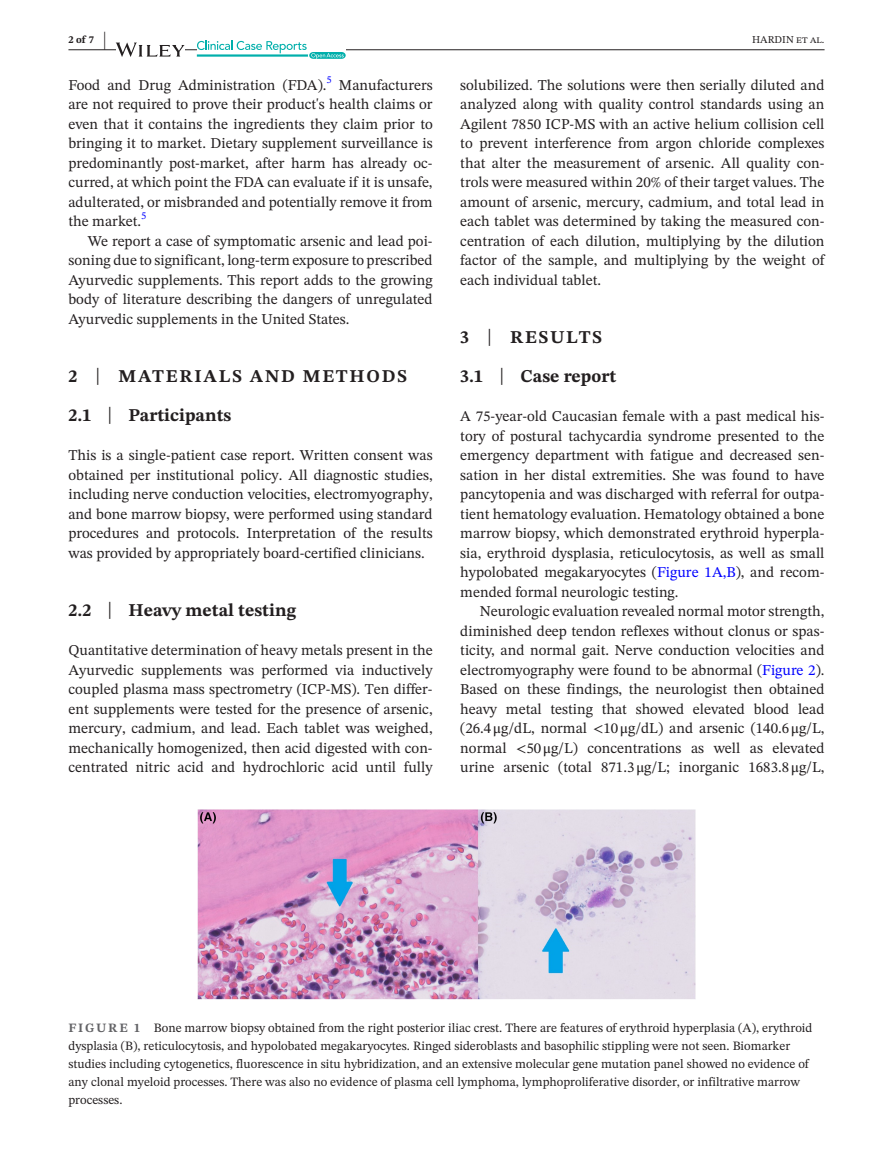
<style>
.page{position:relative;width:893px;height:1174px;background:#fff}
.page>*{position:absolute;margin:0;border:0;box-sizing:border-box;transform-origin:0 0}
.t1{font:700 18px/39px "STIX Two Text";color:#231f20}
.t2{font:700 18px/39px "STIX Two Text";letter-spacing:.1em;color:#231f20}
.t3{font:15px/19.5px "STIX Two Text";color:#231f20;text-align:justify}
.t4{font:12.75px/18px "STIX Two Text";color:#231f20}
.t5{font:10.5px "STIX Two Text";color:#231f20}
.t6{font:700 10.5px "STIX Two Text";color:#231f20}
.t7{font:10.5px "STIX Two Text";color:#00f}
.s1{font-size:21px}
.s2{font-weight:400;font-size:23.7px}
.s3{color:#00f}
.s4{font-family:"STIX"}
.s5{font-weight:700;color:#636366}
</style>
<div class="page">
<hr style="left:68px;top:49px;width:756px;height:1px;background:#231f20">
<svg style="left:116px;top:43px;width:69px;height:14px"></svg>
<svg style="left:197px;top:41px;width:149px;height:18px"></svg>
<img style="left:198px;top:810px;width:497px;height:189px">
<p class="t6" style="left:68px;top:32px;width:39px">2 of 7 <span class="s1">|</span></p>
<p class="t5" style="left:752px;top:32px;width:74px">HARDIN et al.</p>
<p class="t3" style="left:68px;top:75px;width:260px">Food and Drug Administration (FDA).</p>
<p class="t7" style="left:327px;top:72px;width:7px">5</p>
<p class="t3" style="left:68px;top:75px;width:366px;text-indent:270px">Manufacturers are not required to prove their product's health claims or even that it contains the ingredients they claim prior to bringing it to market. Dietary supplement surveillance is predominantly post-market, after harm has already oc&shy;curred, at which point the FDA can evaluate if it is unsafe, adulterated, or misbranded and potentially remove it from the market.</p>
<p class="t3" style="left:460px;top:75px;width:366px">solubilized. The solutions were then serially diluted and analyzed along with quality control standards using an Agilent 7850 ICP-MS with an active helium collision cell to prevent interference from argon chloride complexes that alter the measurement of arsenic. All quality con&shy;trols were measured within 20% of their target values. The amount of arsenic, mercury, cadmium, and total lead in each tablet was determined by taking the measured con&shy;centration of each dilution, multiplying by the dilution factor of the sample, and multiplying by the weight of each individual tablet.</p>
<p class="t7" style="left:141px;top:208px;width:7px">5</p>
<p class="t3" style="left:68px;top:231px;width:366px;text-indent:20px">We report a case of symptomatic arsenic and lead poi&shy;soning due to significant, long-term exposure to prescribed Ayurvedic supplements. This report adds to the growing body of literature describing the dangers of unregulated Ayurvedic supplements in the United States.</p>
<p class="t1" style="left:460px;top:318px;width:157px">3 <span class="s2">|</span> RESULTS<br>3.1 <span class="s2">|</span> Case report</p>
<p class="t3" style="left:460px;top:406px;width:366px">A 75-year-old Caucasian female with a past medical his&shy;tory of postural tachycardia syndrome presented to the emergency department with fatigue and decreased sen&shy;sation in her distal extremities. She was found to have pancytopenia and was discharged with referral for outpa&shy;tient hematology evaluation. Hematology obtained a bone marrow biopsy, which demonstrated erythroid hyperpla&shy;sia, erythroid dysplasia, reticulocytosis, as well as small hypolobated megakaryocytes (<span class="s3">Figure 1A,B</span>), and recom&shy;mended formal neurologic testing.</p>
<p class="t3" style="left:460px;top:601px;width:366px;text-indent:20px">Neurologic evaluation revealed normal motor strength, diminished deep tendon reflexes without clonus or spas&shy;ticity, and normal gait. Nerve conduction velocities and electromyography were found to be abnormal (<span class="s3">Figure 2</span>).<br>Based on these findings, the neurologist then obtained heavy metal testing that showed elevated blood lead (26.4<span class="s4">μ</span>g/dL, normal <span class="s4">&lt;</span>10<span class="s4">μ</span>g/dL) and arsenic (140.6<span class="s4">μ</span>g/L, normal <span class="s4">&lt;</span>50<span class="s4">μ</span>g/L) concentrations as well as elevated urine arsenic (total 871.3<span class="s4">μ</span>g/L; inorganic 1683.8<span class="s4">μ</span>g/L,</p>
<p class="t2" style="left:68px;top:357px;width:340px">2 <span class="s2">|</span> MATERIALS AND METHODS<br>2.1 <span class="s2">|</span> Participants</p>
<p class="t3" style="left:68px;top:445px;width:366px">This is a single-patient case report. Written consent was obtained per institutional policy. All diagnostic studies, including nerve conduction velocities, electromyography, and bone marrow biopsy, were performed using standard procedures and protocols. Interpretation of the results was provided by appropriately board-certified clinicians.</p>
<p class="t1" style="left:68px;top:591px;width:229px">2.2 <span class="s2">|</span> Heavy metal testing</p>
<p class="t3" style="left:68px;top:640px;width:366px">Quantitative determination of heavy metals present in the Ayurvedic supplements was performed via inductively coupled plasma mass spectrometry (ICP-MS). Ten differ&shy;ent supplements were tested for the presence of arsenic, mercury, cadmium, and lead. Each tablet was weighed, mechanically homogenized, then acid digested with con&shy;centrated nitric acid and hydrochloric acid until fully</p>
<p class="t4" style="left:68px;top:1018px;width:745px"><span class="s5">FIGURE 1</span> Bone marrow biopsy obtained from the right posterior iliac crest. There are features of erythroid hyperplasia (A), erythroid dysplasia (B), reticulocytosis, and hypolobated megakaryocytes. Ringed sideroblasts and basophilic stippling were not seen. Biomarker studies including cytogenetics, fluorescence in situ hybridization, and an extensive molecular gene mutation panel showed no evidence of any clonal myeloid processes. There was also no evidence of plasma cell lymphoma, lymphoproliferative disorder, or infiltrative marrow processes.</p>
</div>
